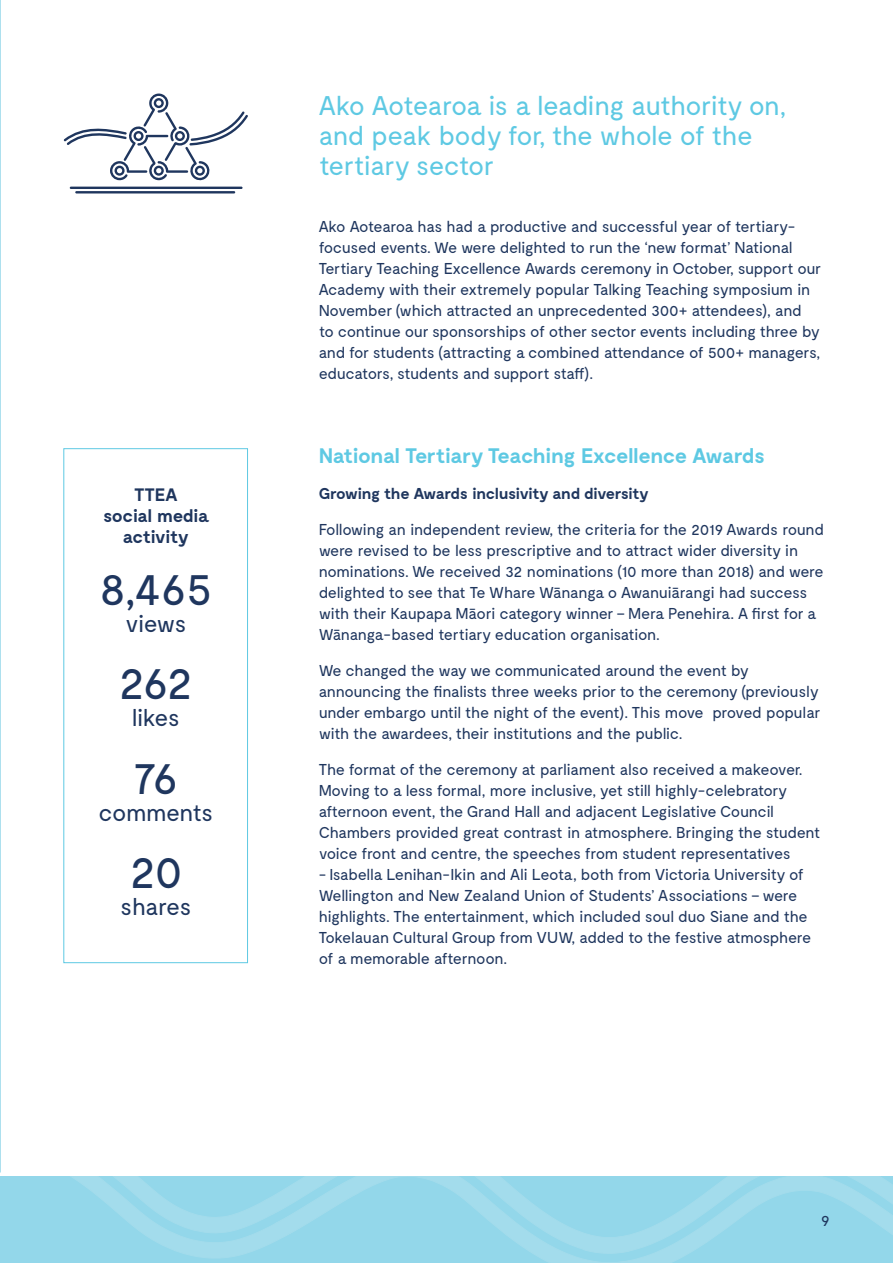
<style>
.page{position:relative;width:893px;height:1263px;background:#fff}
.page>*{position:absolute;margin:0;border:0;box-sizing:border-box;transform-origin:0 0}
.t1{font:46.5px "Moderat";letter-spacing:-.035em;color:#1f365e}
.t2{font:27px/30px "Moderat";letter-spacing:-.025em;color:#5ec9e3}
.t3{font:24px "Moderat";letter-spacing:-.03em;color:#1f365e}
.t4{font:700 21px "Moderat";letter-spacing:-.025em;color:#5ec9e3}
.t5{font:700 18px/21px "Moderat";letter-spacing:-.025em;color:#1f365e;text-align:center}
.t6{font:15.75px/21px "Moderat";letter-spacing:-.025em;color:#1f365e}
.t7{font:700 15.75px "Moderat";letter-spacing:-.04em;color:#1f365e}
.s1{font-size:15px}
</style>
<div class="page">
<svg style="left:0;top:1177px;width:892px;height:86px;background:#97d8ea"></svg>
<svg style="left:70px;top:187px;width:172px;height:7px"></svg>
<svg style="left:64px;top:94px;width:184px;height:87px"></svg>
<div style="left:63px;top:448px;width:185px;height:515px;border:1px solid #5ec9e3"></div>
<p class="t5" style="left:103px;top:487px;width:108px">TTEA<br>social media activity</p>
<h1 class="t1" style="left:99px;top:573px;width:115px">8,465</h1>
<h3 class="t3" style="left:125px;top:616px;width:63px">views</h3>
<h1 class="t1" style="left:119px;top:668px;width:76px">262</h1>
<h3 class="t3" style="left:132px;top:710px;width:50px">likes</h3>
<h1 class="t1" style="left:133px;top:762px;width:47px">76</h1>
<h3 class="t3" style="left:99px;top:805px;width:116px">comments</h3>
<h1 class="t1" style="left:130px;top:857px;width:54px">20</h1>
<h3 class="t3" style="left:120px;top:899px;width:73px">shares</h3>
<h2 class="t2" style="left:319px;top:94px;width:469px">Ako Aotearoa is a leading authority on, and peak body for, the whole of the tertiary sector</h2>
<p class="t6" style="left:319px;top:218px;width:504px">Ako Aotearoa has had a productive and successful year of tertiary&shy;focused events. We were delighted to run the ‘new format’ National Tertiary Teaching Excellence Awards ceremony in October, support our Academy with their extremely popular Talking Teaching symposium in November (which attracted an unprecedented 300+ attendees), and<br>to continue our sponsorships of other sector events including three by and for students (attracting a combined attendance of 500+ managers, educators, students and support staff).</p>
<h3 class="t4" style="left:319px;top:448px;width:447px">National Tertiary Teaching Excellence Awards</h3>
<p class="t7" style="left:319px;top:488px;width:332px">Growing the Awards inclusivity and diversity</p>
<p class="t6" style="left:319px;top:521px;width:507px">Following an independent review, the criteria for the 2019 Awards round were revised to be less prescriptive and to attract wider diversity in nominations. We received 32 nominations (10 more than 2018) and were delighted to see that Te Whare Wānanga o Awanuiārangi had success with their Kaupapa Māori category winner – Mera Penehira. A first for a Wānanga-based tertiary education organisation.</p>
<p class="t6" style="left:319px;top:662px;width:503px">We changed the way we communicated around the event by announcing the finalists three weeks prior to the ceremony (previously under embargo until the night of the event). This move proved popular with the awardees, their institutions and the public.</p>
<p class="t6" style="left:319px;top:761px;width:503px">The format of the ceremony at parliament also received a makeover.<br>Moving to a less formal, more inclusive, yet still highly-celebratory afternoon event, the Grand Hall and adjacent Legislative Council Chambers provided great contrast in atmosphere. Bringing the student voice front and centre, the speeches from student representatives</p>
<p class="t6" style="left:319px;top:866px;width:494px">- Isabella Lenihan-Ikin and Ali Leota, both from Victoria University of Wellington and New Zealand Union of Students’ Associations – were highlights. The entertainment, which included soul duo Siane and the Tokelauan Cultural Group from VUW, added to the festive atmosphere of a memorable afternoon.</p>
<p class="t6" style="left:821px;top:1212px;width:20px">9<span class="s1">9</span></p>
</div>
